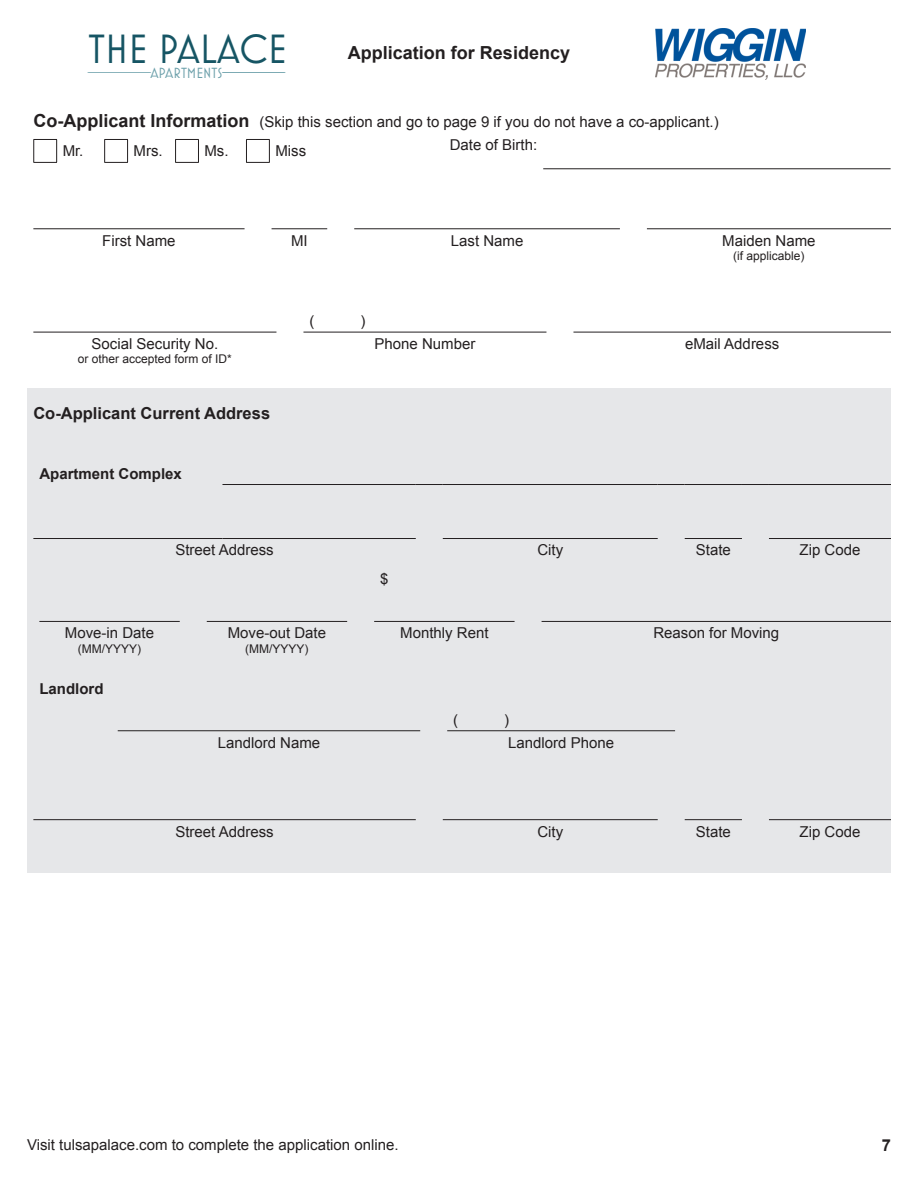
<style>
.page{position:relative;width:918px;height:1188px;background:#fff}
.page>*{position:absolute;margin:0;border:0;box-sizing:border-box;transform-origin:0 0}
.t1{font:41.55px "Mostra Nuova";color:#165564}
.t2{font:700 18px "Arial";color:#231f20}
.t3{font:700 16.5px "Arial";color:#231f20}
.t4{font:15px "Arial";color:#231f20}
.t5{font:700 15px "Arial";color:#231f20}
.t6{font:15px "Mostra Nuova";color:#6ca0aa}
.t7{font:12px "Arial";color:#231f20}
.s1{font-weight:700;font-size:18px}
</style>
<div class="page">
<svg style="left:87px;top:72px;width:64px;height:1px"></svg>
<svg style="left:222px;top:72px;width:64px;height:1px"></svg>
<img style="left:655px;top:29px;width:150px;height:51px">
<div style="left:27px;top:388px;width:864px;height:485px;background:#e6e7e9"></div>
<hr style="left:543px;top:168px;width:348px;height:1px;background:#231f20">
<svg style="left:33px;top:139px;width:24px;height:24px"></svg>
<svg style="left:104px;top:139px;width:24px;height:24px"></svg>
<svg style="left:175px;top:139px;width:24px;height:24px"></svg>
<svg style="left:246px;top:139px;width:24px;height:24px"></svg>
<hr style="left:33px;top:228px;width:212px;height:1px;background:#231f20">
<hr style="left:272px;top:228px;width:55px;height:1px;background:#231f20">
<hr style="left:354px;top:228px;width:266px;height:1px;background:#231f20">
<hr style="left:647px;top:228px;width:244px;height:1px;background:#231f20">
<hr style="left:33px;top:332px;width:243px;height:1px;background:#231f20">
<hr style="left:303px;top:332px;width:243px;height:1px;background:#231f20">
<hr style="left:573px;top:332px;width:318px;height:1px;background:#231f20">
<hr style="left:33px;top:538px;width:189px;height:1px;background:#231f20">
<hr style="left:222px;top:538px;width:194px;height:1px;background:#231f20">
<hr style="left:443px;top:538px;width:215px;height:1px;background:#231f20">
<hr style="left:685px;top:538px;width:57px;height:1px;background:#231f20">
<hr style="left:769px;top:538px;width:122px;height:1px;background:#231f20">
<hr style="left:222px;top:484px;width:194px;height:1px;background:#231f20">
<svg style="left:416px;top:484px;width:27px;height:1px"></svg>
<hr style="left:443px;top:484px;width:215px;height:1px;background:#231f20">
<svg style="left:658px;top:484px;width:27px;height:1px"></svg>
<hr style="left:685px;top:484px;width:57px;height:1px;background:#231f20">
<svg style="left:742px;top:484px;width:27px;height:1px"></svg>
<hr style="left:769px;top:484px;width:122px;height:1px;background:#231f20">
<hr style="left:39px;top:621px;width:141px;height:1px;background:#231f20">
<hr style="left:207px;top:621px;width:140px;height:1px;background:#231f20">
<hr style="left:374px;top:621px;width:141px;height:1px;background:#231f20">
<hr style="left:542px;top:621px;width:349px;height:1px;background:#231f20">
<hr style="left:118px;top:730px;width:302px;height:1px;background:#231f20">
<hr style="left:447px;top:730px;width:228px;height:1px;background:#231f20">
<hr style="left:443px;top:819px;width:215px;height:1px;background:#231f20">
<hr style="left:685px;top:819px;width:57px;height:1px;background:#231f20">
<hr style="left:769px;top:819px;width:122px;height:1px;background:#231f20">
<hr style="left:33px;top:819px;width:383px;height:1px;background:#231f20">
<h1 class="t1" style="left:89px;top:25px;width:200px">THE PALACE</h1>
<p class="t6" style="left:150px;top:64px;width:74px">APARTMENTS</p>
<p class="t2" style="left:348px;top:40px;width:224px">Application for Residency</p>
<p class="t4" style="left:33px;top:112px;width:687px"><span class="s1">Co-Applicant Information</span> (Skip this section and go to page 9 if you do not have a co-applicant.)</p>
<p class="t4" style="left:63px;top:141px;width:22px">Mr.</p>
<p class="t4" style="left:134px;top:141px;width:31px">Mrs.</p>
<p class="t4" style="left:204px;top:141px;width:26px">Ms.</p>
<p class="t4" style="left:275px;top:141px;width:32px">Miss</p>
<p class="t4" style="left:450px;top:135px;width:89px">Date of Birth:</p>
<p class="t4" style="left:102px;top:231px;width:75px">First Name</p>
<p class="t4" style="left:291px;top:231px;width:18px">MI</p>
<p class="t4" style="left:451px;top:231px;width:74px">Last Name</p>
<p class="t4" style="left:722px;top:231px;width:95px">Maiden Name</p>
<p class="t7" style="left:733px;top:248px;width:73px">(if applicable)</p>
<p class="t4" style="left:92px;top:334px;width:128px">Social Security No.</p>
<p class="t7" style="left:78px;top:351px;width:156px">or other accepted form of ID*</p>
<p class="t3" style="left:33px;top:402px;width:238px">Co-Applicant Current Address</p>
<p class="t5" style="left:39px;top:463px;width:144px">Apartment Complex</p>
<p class="t4" style="left:309px;top:311px;width:6px">(</p>
<p class="t4" style="left:360px;top:311px;width:6px">)</p>
<p class="t4" style="left:375px;top:334px;width:102px">Phone Number</p>
<p class="t4" style="left:685px;top:334px;width:96px">eMail Address</p>
<p class="t4" style="left:65px;top:623px;width:91px">Move-in Date</p>
<p class="t7" style="left:78px;top:641px;width:65px">(MM/YYYY)</p>
<p class="t5" style="left:39px;top:678px;width:66px">Landlord</p>
<p class="t4" style="left:175px;top:540px;width:100px">Street Address</p>
<p class="t4" style="left:537px;top:540px;width:27px">City</p>
<p class="t4" style="left:696px;top:540px;width:37px">State</p>
<p class="t4" style="left:800px;top:540px;width:62px">Zip Code</p>
<p class="t4" style="left:380px;top:569px;width:10px">$</p>
<p class="t4" style="left:228px;top:623px;width:100px">Move-out Date</p>
<p class="t7" style="left:245px;top:641px;width:65px">(MM/YYYY)</p>
<p class="t4" style="left:400px;top:623px;width:90px">Monthly Rent</p>
<p class="t4" style="left:653px;top:623px;width:127px">Reason for Moving</p>
<p class="t4" style="left:453px;top:710px;width:6px">(</p>
<p class="t4" style="left:504px;top:710px;width:6px">)</p>
<p class="t4" style="left:218px;top:733px;width:104px">Landlord Name</p>
<p class="t4" style="left:508px;top:733px;width:107px">Landlord Phone</p>
<p class="t4" style="left:175px;top:822px;width:100px">Street Address</p>
<p class="t4" style="left:537px;top:822px;width:27px">City</p>
<p class="t4" style="left:696px;top:822px;width:37px">State</p>
<p class="t4" style="left:800px;top:822px;width:62px">Zip Code</p>
<p class="t4" style="left:27px;top:1135px;width:373px">Visit tulsapalace.com to complete the application online.</p>
<p class="t3" style="left:882px;top:1134px;width:11px">7</p>
</div>
